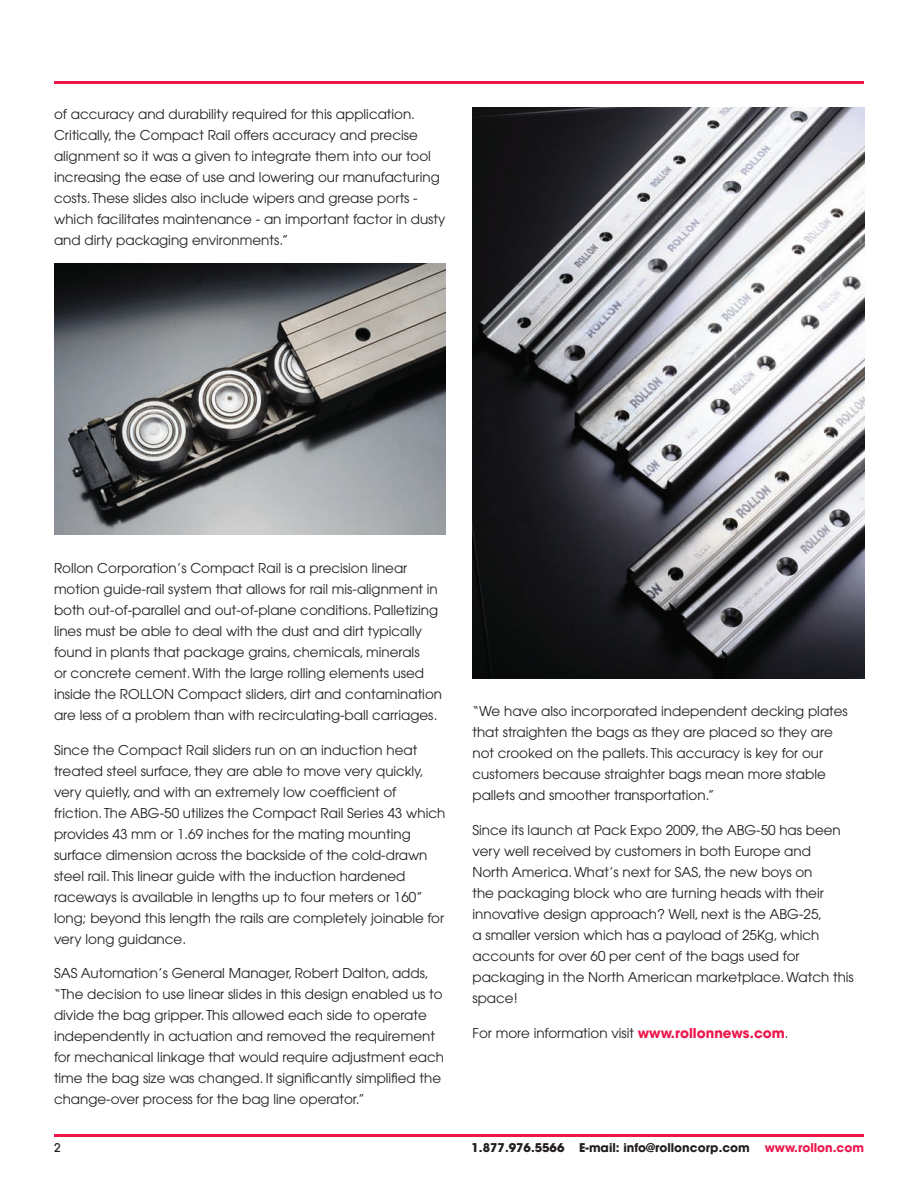
<style>
.page{position:relative;width:918px;height:1188px;background:#fff}
.page>*{position:absolute;margin:0;border:0;box-sizing:border-box;transform-origin:0 0}
.t1{font:13.5px/21px "Avant Garde";color:#231f20}
.t2{font:700 12px "Avant Garde";color:#231f20}
.t3{font:500 12px "Avant Garde";color:#231f20}
.s1{font-weight:700;color:#ed164b}
.s2{color:#ed164b}
</style>
<div class="page">
<hr style="left:54px;top:1134px;width:810px;height:3px;background:#ed164b">
<hr style="left:54px;top:81px;width:810px;height:3px;background:#ed164b">
<img style="left:54px;top:264px;width:392px;height:271px">
<img style="left:472px;top:108px;width:392px;height:571px">
<p class="t1" style="left:54px;top:103px;width:393px">of accuracy and durability required for this application.<br>Critically, the Compact Rail offers accuracy and precise alignment so it was a given to integrate them into our tool increasing the ease of use and lowering our manufacturing costs. These slides also include wipers and grease ports - which facilitates maintenance - an important factor in dusty and dirty packaging environments.”</p>
<p class="t1" style="left:54px;top:558px;width:390px">Rollon Corporation’s Compact Rail is a precision linear motion guide-rail system that allows for rail mis-alignment in both out-of-parallel and out-of-plane conditions. Palletizing lines must be able to deal with the dust and dirt typically found in plants that package grains, chemicals, minerals<br>or concrete cement. With the large rolling elements used inside the ROLLON Compact sliders, dirt and contamination are less of a problem than with recirculating-ball carriages.</p>
<p class="t1" style="left:54px;top:739px;width:393px">Since the Compact Rail sliders run on an induction heat treated steel surface, they are able to move very quickly, very quietly, and with an extremely low coefficient of friction. The ABG-50 utilizes the Compact Rail Series 43 which provides 43 mm or 1.69 inches for the mating mounting surface dimension across the backside of the cold-drawn steel rail. This linear guide with the induction hardened raceways is available in lengths up to four meters or 160” long; beyond this length the rails are completely joinable for very long guidance.</p>
<p class="t1" style="left:54px;top:963px;width:392px">SAS Automation’s General Manager, Robert Dalton, adds, “The decision to use linear slides in this design enabled us to divide the bag gripper. This allowed each side to operate independently in actuation and removed the requirement for mechanical linkage that would require adjustment each time the bag size was changed. It significantly simplified the change-over process for the bag line operator.”</p>
<p class="t1" style="left:472px;top:701px;width:377px">“We have also incorporated independent decking plates that straighten the bags as they are placed so they are not crooked on the pallets. This accuracy is key for our customers because straighter bags mean more stable pallets and smoother transportation.”</p>
<p class="t1" style="left:472px;top:820px;width:383px">Since its launch at Pack Expo 2009, the ABG-50 has been very well received by customers in both Europe and<br>North America. What’s next for SAS, the new boys on<br>the packaging block who are turning heads with their innovative design approach? Well, next is the ABG-25,<br>a smaller version which has a payload of 25Kg, which accounts for over 60 per cent of the bags used for packaging in the North American marketplace. Watch this space!</p>
<p class="t1" style="left:472px;top:1022px;width:318px">For more information visit <span class="s1">www.rollonnews.com</span>.</p>
<p class="t3" style="left:54px;top:1140px;width:8px">2</p>
<p class="t2" style="left:472px;top:1139px;width:394px">1.877.976.5566 E-mail: info@rolloncorp.com <span class="s2">www.rollon.com</span></p>
</div>
